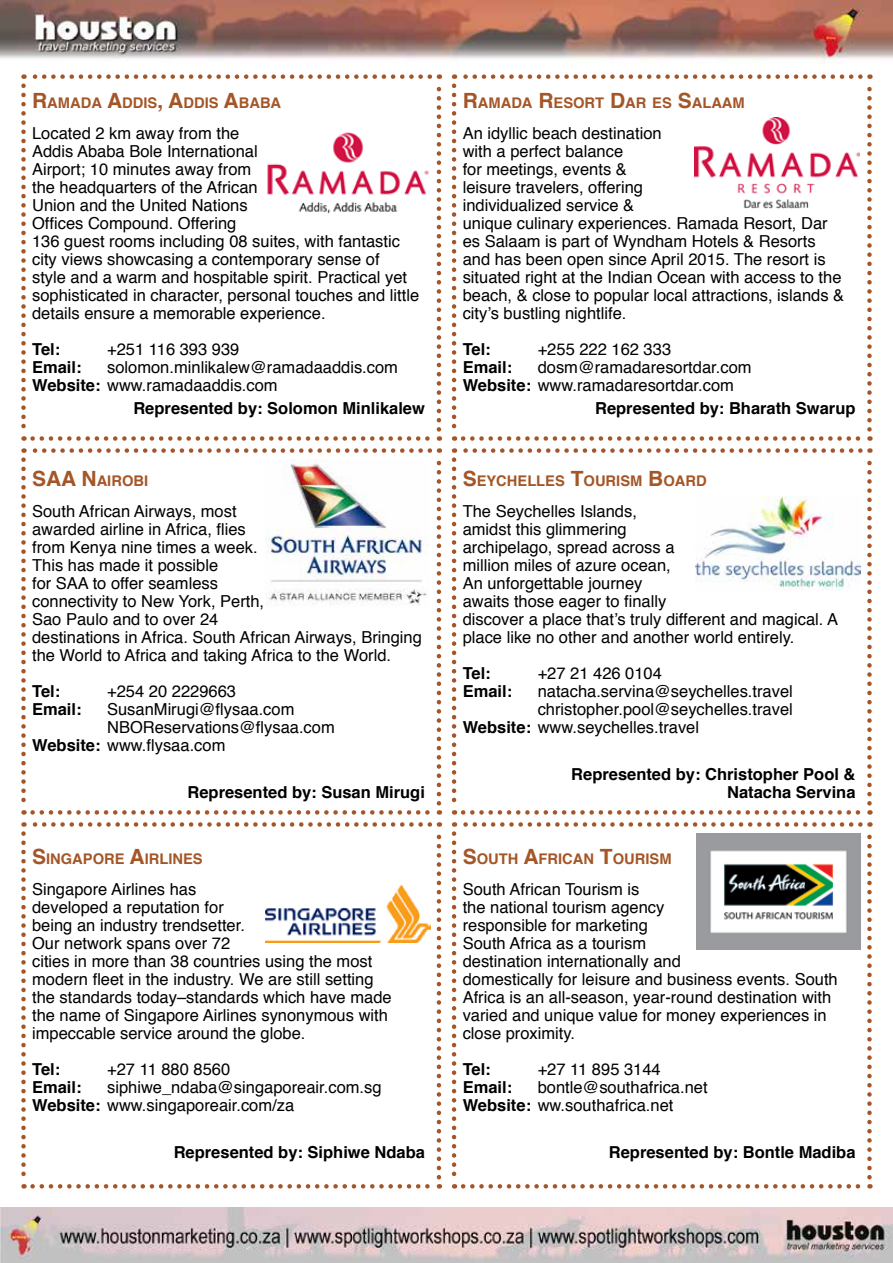
<style>
.page{position:relative;width:893px;height:1263px;background:#fff}
.page>*{position:absolute;margin:0;border:0;box-sizing:border-box;transform-origin:0 0}
.t1{font:16.5px/18px "Helvetica";color:#000}
.t2{font:700 16.5px/18px "Helvetica";color:#000;text-align:right}
.t3{font:700 14.7px "Helvetica";color:#a45627}
.s1{font-size:21px}
.s2{font-weight:700}
</style>
<div class="page">
<img style="left:0;top:0;width:893px;height:61px">
<img style="left:0;top:1207px;width:893px;height:56px">
<svg style="left:452px;top:86px;width:4px;height:355px"></svg>
<svg style="left:463px;top:436px;width:407px;height:5px"></svg>
<svg style="left:867px;top:74px;width:5px;height:355px"></svg>
<svg style="left:454px;top:74px;width:406px;height:5px"></svg>
<svg style="left:21px;top:86px;width:5px;height:355px"></svg>
<svg style="left:33px;top:436px;width:407px;height:5px"></svg>
<svg style="left:437px;top:74px;width:4px;height:355px"></svg>
<svg style="left:24px;top:74px;width:406px;height:5px"></svg>
<svg style="left:21px;top:833px;width:5px;height:355px"></svg>
<svg style="left:33px;top:1184px;width:407px;height:4px"></svg>
<svg style="left:437px;top:822px;width:4px;height:355px"></svg>
<svg style="left:24px;top:822px;width:406px;height:5px"></svg>
<img style="left:266px;top:885px;width:164px;height:57px">
<svg style="left:452px;top:460px;width:4px;height:355px"></svg>
<svg style="left:463px;top:810px;width:407px;height:5px"></svg>
<svg style="left:867px;top:448px;width:5px;height:355px"></svg>
<svg style="left:454px;top:448px;width:406px;height:5px"></svg>
<img style="left:696px;top:497px;width:164px;height:94px">
<svg style="left:21px;top:460px;width:5px;height:355px"></svg>
<svg style="left:33px;top:810px;width:407px;height:5px"></svg>
<svg style="left:437px;top:448px;width:4px;height:355px"></svg>
<svg style="left:24px;top:448px;width:406px;height:5px"></svg>
<img style="left:265px;top:459px;width:162px;height:147px">
<img style="left:695px;top:117px;width:164px;height:92px">
<img style="left:267px;top:132px;width:162px;height:82px">
<svg style="left:452px;top:833px;width:4px;height:355px"></svg>
<svg style="left:463px;top:1184px;width:407px;height:4px"></svg>
<svg style="left:867px;top:822px;width:5px;height:355px"></svg>
<svg style="left:454px;top:822px;width:406px;height:5px"></svg>
<img style="left:696px;top:833px;width:165px;height:116px">
<p class="t3" style="left:32px;top:91px;width:218px"><span class="s1">R</span>AMADA <span class="s1">A</span>DDIS<span class="s1">, A</span>DDIS <span class="s1">A</span>BABA</p>
<p class="t1" style="left:32px;top:124px;width:389px">Located 2 km away from the<br>Addis Ababa Bole International<br>Airport; 10 minutes away from<br>the headquarters of the African<br>Union and the United Nations<br>Offices Compound. Offering<br>136 guest rooms including 08 suites, with fantastic city views showcasing a contemporary sense of<br>style and a warm and hospitable spirit. Practical yet sophisticated in character, personal touches and little details ensure a memorable experience.</p>
<p class="t2" style="left:32px;top:340px;width:30px">Tel:</p>
<p class="t1" style="left:107px;top:340px;width:134px">+251 116 393 939</p>
<p class="t2" style="left:32px;top:358px;width:51px">Email:</p>
<p class="t1" style="left:32px;top:358px;width:367px;text-indent:75px">solomon.minlikalew@ramadaaddis.com<br><span class="s2">Website:</span> www.ramadaaddis.com</p>
<p class="t2" style="left:133px;top:399px;width:293px">Represented by: Solomon Minlikalew</p>
<p class="t3" style="left:32px;top:469px;width:118px"><span class="s1">SAA N</span>AIROBI</p>
<p class="t1" style="left:32px;top:502px;width:391px">South African Airways, most<br>awarded airline in Africa, flies<br>from Kenya nine times a week.<br>This has made it possible<br>for SAA to offer seamless<br>connectivity to New York, Perth,<br>Sao Paulo and to over 24<br>destinations in Africa. South African Airways, Bringing the World to Africa and taking Africa to the World.</p>
<p class="t2" style="left:32px;top:682px;width:30px">Tel:</p>
<p class="t1" style="left:107px;top:682px;width:130px">+254 20 2229663</p>
<p class="t2" style="left:32px;top:700px;width:51px">Email:</p>
<p class="t1" style="left:107px;top:700px;width:189px">SusanMirugi@flysaa.com</p>
<p class="t1" style="left:107px;top:718px;width:229px">NBOReservations@flysaa.com</p>
<p class="t1" style="left:32px;top:736px;width:195px"><span class="s2">Website:</span> www.flysaa.com</p>
<p class="t2" style="left:187px;top:783px;width:239px">Represented by: Susan Mirugi</p>
<p class="t3" style="left:32px;top:847px;width:172px"><span class="s1">S</span>INGAPORE <span class="s1">A</span>IRLINES</p>
<p class="t1" style="left:32px;top:880px;width:361px">Singapore Airlines has<br>developed a reputation for<br>being an industry trendsetter.<br>Our network spans over 72<br>cities in more than 38 countries using the most modern fleet in the industry. We are still setting the standards today–standards which have made the name of Singapore Airlines synonymous with impeccable service around the globe.</p>
<p class="t2" style="left:32px;top:1060px;width:30px">Tel:</p>
<p class="t1" style="left:107px;top:1060px;width:125px">+27 11 880 8560</p>
<p class="t2" style="left:32px;top:1078px;width:51px">Email:</p>
<p class="t1" style="left:32px;top:1078px;width:351px;text-indent:75px">siphiwe_ndaba@singaporeair.com.sg<br><span class="s2">Website:</span> www.singaporeair.com/za</p>
<p class="t2" style="left:174px;top:1143px;width:253px">Represented by: Siphiwe Ndaba</p>
<p class="t3" style="left:463px;top:91px;width:284px"><span class="s1">R</span>AMADA <span class="s1">R</span>ESORT <span class="s1">D</span>AR ES <span class="s1">S</span>ALAAM</p>
<p class="t1" style="left:463px;top:124px;width:383px">An idyllic beach destination<br>with a perfect balance<br>for meetings, events &amp;<br>leisure travelers, offering<br>individualized service &amp;<br>unique culinary experiences. Ramada Resort, Dar es Salaam is part of Wyndham Hotels &amp; Resorts and has been open since April 2015. The resort is situated right at the Indian Ocean with access to the beach, &amp; close to popular local attractions, islands &amp; city’s bustling nightlife.</p>
<p class="t2" style="left:463px;top:340px;width:30px">Tel:</p>
<p class="t1" style="left:538px;top:340px;width:135px">+255 222 162 333</p>
<p class="t2" style="left:463px;top:358px;width:51px">Email:</p>
<p class="t1" style="left:463px;top:358px;width:290px;text-indent:75px">dosm@ramadaresortdar.com<br><span class="s2">Website:</span> www.ramadaresortdar.com</p>
<p class="t2" style="left:595px;top:399px;width:262px">Represented by: Bharath Swarup</p>
<p class="t3" style="left:463px;top:469px;width:245px"><span class="s1">S</span>EYCH ELLES <span class="s1">T</span>OURISM <span class="s1">B</span>OARD</p>
<p class="t1" style="left:463px;top:502px;width:377px">The Seychelles Islands,<br>amidst this glimmering<br>archipelago, spread across a<br>million miles of azure ocean,<br>An unforgettable journey<br>awaits those eager to finally<br>discover a place that’s truly different and magical. A place like no other and another world entirely.</p>
<p class="t2" style="left:463px;top:664px;width:30px">Tel:</p>
<p class="t1" style="left:538px;top:664px;width:126px">+27 21 426 0104</p>
<p class="t2" style="left:463px;top:682px;width:51px">Email:</p>
<p class="t1" style="left:538px;top:682px;width:257px">natacha.servina@seychelles.travel</p>
<p class="t1" style="left:538px;top:700px;width:257px">christopher.pool@seychelles.travel</p>
<p class="t1" style="left:463px;top:718px;width:238px"><span class="s2">Website:</span> www.seychelles.travel</p>
<p class="t2" style="left:571px;top:765px;width:286px">Represented by: Christopher Pool &amp;<br>Natacha Servina</p>
<p class="t3" style="left:463px;top:847px;width:210px"><span class="s1">S</span>OUTH <span class="s1">A</span>FRICAN <span class="s1">T</span>OURISM</p>
<p class="t1" style="left:463px;top:880px;width:377px">South African Tourism is<br>the national tourism agency<br>responsible for marketing<br>South Africa as a tourism<br>destination internationally and<br>domestically for leisure and business events. South Africa is an all-season, year-round destination with varied and unique value for money experiences in close proximity.</p>
<p class="t2" style="left:463px;top:1060px;width:30px">Tel:</p>
<p class="t1" style="left:538px;top:1060px;width:125px">+27 11 895 3144</p>
<p class="t2" style="left:463px;top:1078px;width:51px">Email:</p>
<p class="t1" style="left:463px;top:1078px;width:246px;text-indent:75px">bontle@southafrica.net<br><span class="s2">Website:</span> ww.southafrica.net</p>
<p class="t2" style="left:609px;top:1143px;width:248px">Represented by: Bontle Madiba</p>
</div>
